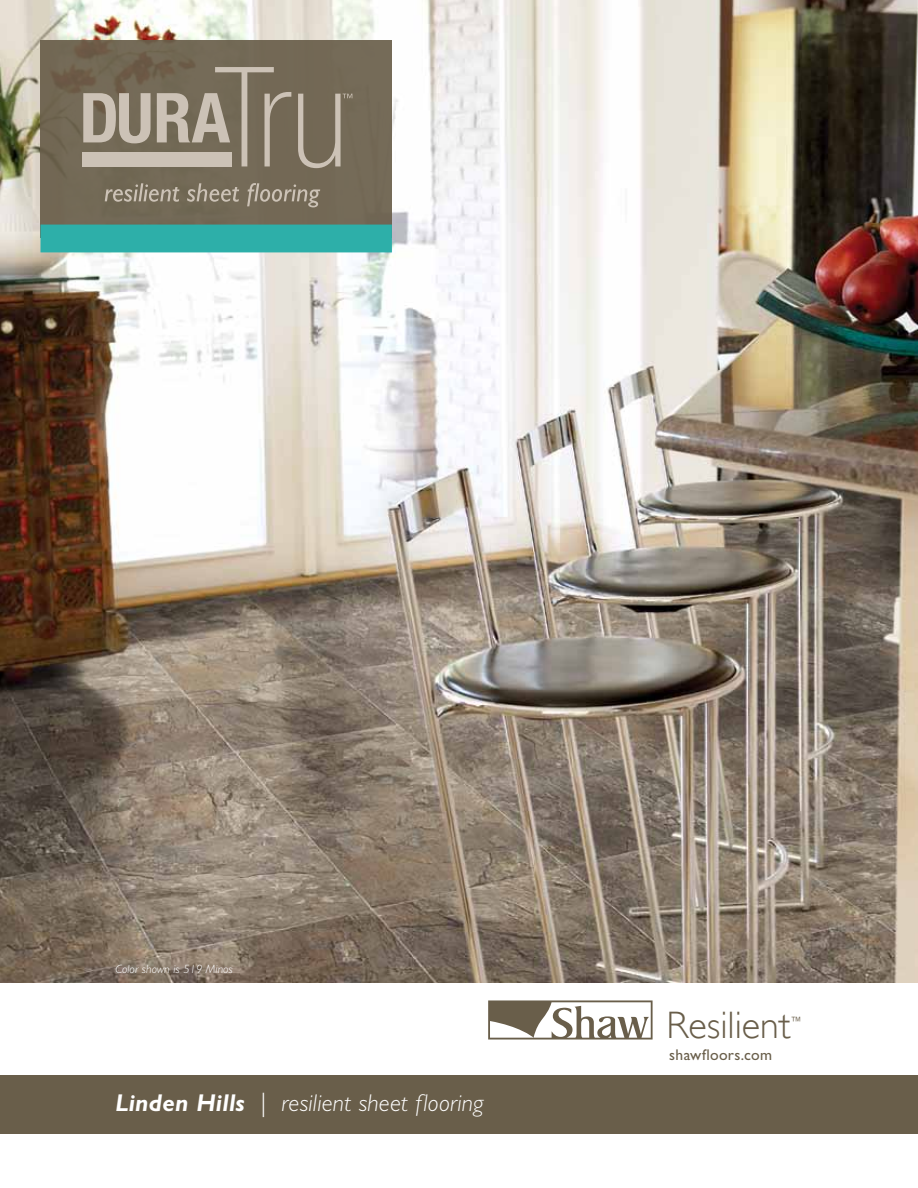
<style>
.page{position:relative;width:918px;height:1188px;background:#fff}
.page>*{position:absolute;margin:0;border:0;box-sizing:border-box;transform-origin:0 0}
.t1{font:300 38.25px "Gill Sans";color:#695e4a}
.t2{font:italic 300 24.3px "Gill Sans Std";letter-spacing:.005em;color:#fff}
.t3{font:15.6px "Gill Sans Std";letter-spacing:.015em;color:#695e4a}
.t4{font:italic 300 12px "Gill Sans Std";color:#fff}
.t5{font:300 12px "Gill Sans";color:#695e4a}
.s1{font-weight:700}
</style>
<div class="page">
<div style="left:0;top:1075px;width:918px;height:59px;background:#695e4a"></div>
<svg style="left:488px;top:1000px;width:165px;height:40px"></svg>
<img style="left:0;top:0;width:918px;height:982px">
<svg style="left:40px;top:40px;width:352px;height:185px;background:#736956"></svg>
<svg style="left:83px;top:93px;width:68px;height:50px;background:#aa9f90"></svg>
<svg style="left:105px;top:183px;width:74px;height:19px"></svg>
<svg style="left:187px;top:183px;width:52px;height:19px"></svg>
<svg style="left:247px;top:183px;width:73px;height:24px;background:#8a7f6e"></svg>
<svg style="left:157px;top:67px;width:134px;height:99px;background:#8c8271"></svg>
<svg style="left:298px;top:94px;width:54px;height:74px;background:#877d6b"></svg>
<div style="left:83px;top:153px;width:148px;height:13px;background:#ccc2b6"></div>
<div style="left:40px;top:225px;width:352px;height:27px;background:#2dafa9"></div>
<p class="t4" style="left:116px;top:962px;width:119px">Color shown is 519 Minos</p>
<p class="t2" style="left:116px;top:1089px;width:370px"><span class="s1">Linden Hills</span> | resilient sheet flooring</p>
<h1 class="t1" style="left:667px;top:1004px;width:125px">Resilient</h1>
<p class="t5" style="left:791px;top:1014px;width:13px">™</p>
<p class="t3" style="left:669px;top:1046px;width:104px">shawfloors.com</p>
</div>
